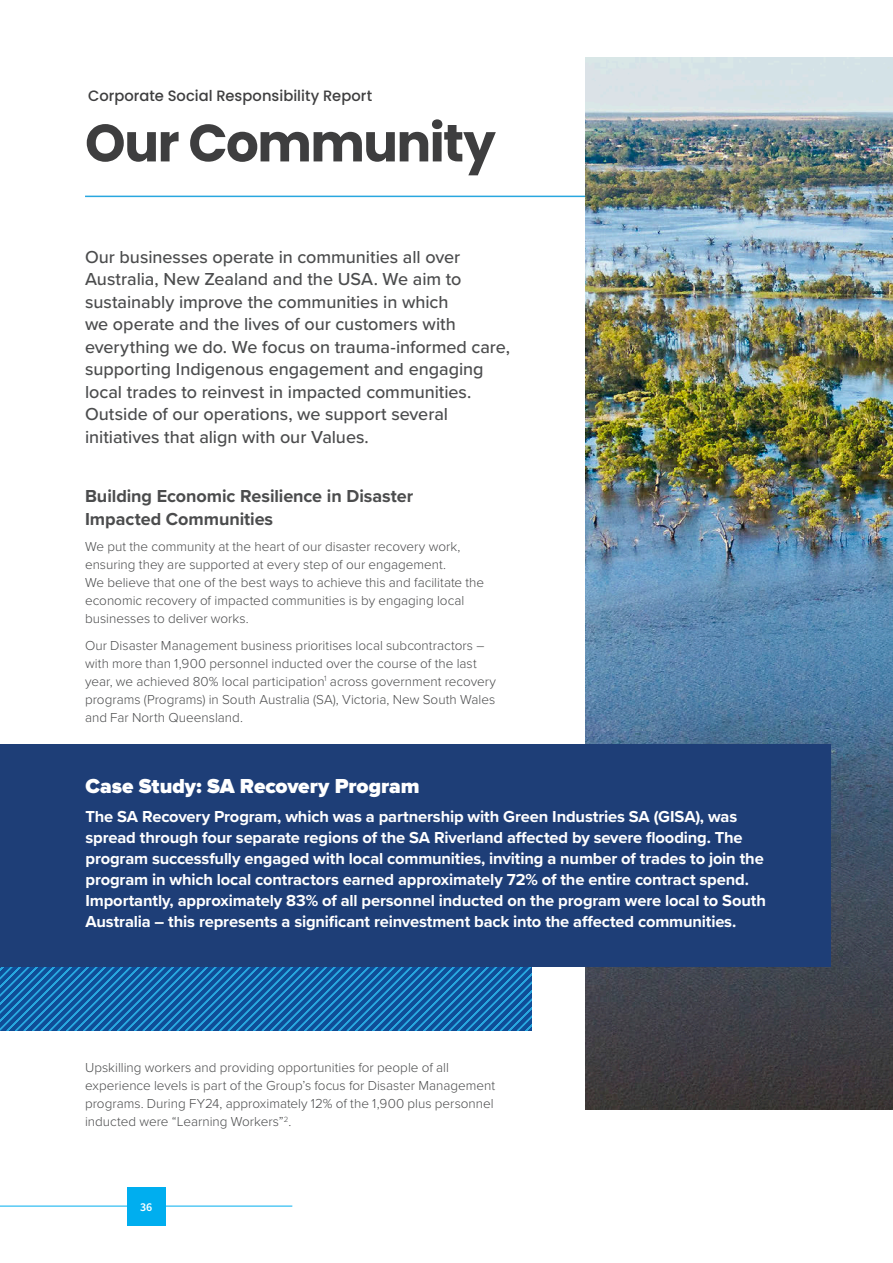
<style>
.page{position:relative;width:893px;height:1263px;background:#fff}
.page>*{position:absolute;margin:0;border:0;box-sizing:border-box;transform-origin:0 0}
.t1{font:700 52.5px "Poppins";letter-spacing:-.03em;color:#3e3e3f}
.t2{font:900 21px "Proxima Nova";letter-spacing:-.005em;color:#fff}
.t3{font:500 18px/22.5px "Proxima Nova";letter-spacing:-.005em;color:#4b4c4d}
.t4{font:700 18px/22.5px "Proxima Nova";letter-spacing:-.005em;color:#4b4c4d}
.t5{font:700 16.5px/21px "Proxima Nova";letter-spacing:-.01em;color:#fff}
.t6{font:500 15px "Poppins";color:#3e3e3f}
.t7{font:300 13.5px/18px "Proxima Nova";color:#4b4c4d}
.t8{font:600 12px "Source Sans Pro";color:#fff}
</style>
<div class="page">
<hr style="left:85px;top:196px;width:745px;height:1px;background:#28a7df">
<img style="left:585px;top:58px;width:308px;height:1051px">
<svg style="left:0;top:967px;width:531px;height:63px;background:#176aae"></svg>
<div style="left:0;top:744px;width:830px;height:222px;background:#1e3e77"></div>
<hr style="left:0;top:1206px;width:292px;height:1px;background:#00aeef">
<div style="left:127px;top:1187px;width:38px;height:38px;background:#00aeef"></div>
<p class="t6" style="left:88px;top:87px;width:286px">Corporate Social Responsibility Report</p>
<h1 class="t1" style="left:85px;top:113px;width:412px">Our Community</h1>
<p class="t3" style="left:85px;top:245px;width:426px">Our businesses operate in communities all over Australia, New Zealand and the USA. We aim to sustainably improve the communities in which<br>we operate and the lives of our customers with everything we do. We focus on trauma-informed care, supporting Indigenous engagement and engaging local trades to reinvest in impacted communities.<br>Outside of our operations, we support several initiatives that align with our Values.</p>
<h3 class="t4" style="left:85px;top:485px;width:330px">Building Economic Resilience in Disaster<br>Impacted Communities</h3>
<p class="t7" style="left:85px;top:537px;width:401px">We put the community at the heart of our disaster recovery work, ensuring they are supported at every step of our engagement.<br>We believe that one of the best ways to achieve this and facilitate the economic recovery of impacted communities is by engaging local businesses to deliver works.</p>
<p class="t7" style="left:85px;top:635px;width:413px">Our Disaster Management business prioritises local subcontractors – with more than 1,900 personnel inducted over the course of the last year, we achieved 80% local participation<sup>1</sup> across government recovery programs (Programs) in South Australia (SA), Victoria, New South Wales and Far North Queensland.</p>
<h2 class="t2" style="left:85px;top:776px;width:336px">Case Study: SA Recovery Program</h2>
<p class="t5" style="left:85px;top:806px;width:682px">The SA Recovery Program, which was a partnership with Green Industries SA (GISA), was spread through four separate regions of the SA Riverland affected by severe flooding. The program successfully engaged with local communities, inviting a number of trades to join the program in which local contractors earned approximately 72% of the entire contract spend.<br>Importantly, approximately 83% of all personnel inducted on the program were local to South Australia – this represents a significant reinvestment back into the affected communities.</p>
<p class="t7" style="left:85px;top:1058px;width:412px">Upskilling workers and providing opportunities for people of all experience levels is part of the Group’s focus for Disaster Management programs. During FY24, approximately 12% of the 1,900 plus personnel inducted were “Learning Workers”<sup>2</sup>.</p>
<p class="t8" style="left:140px;top:1199px;width:14px">36</p>
</div>
